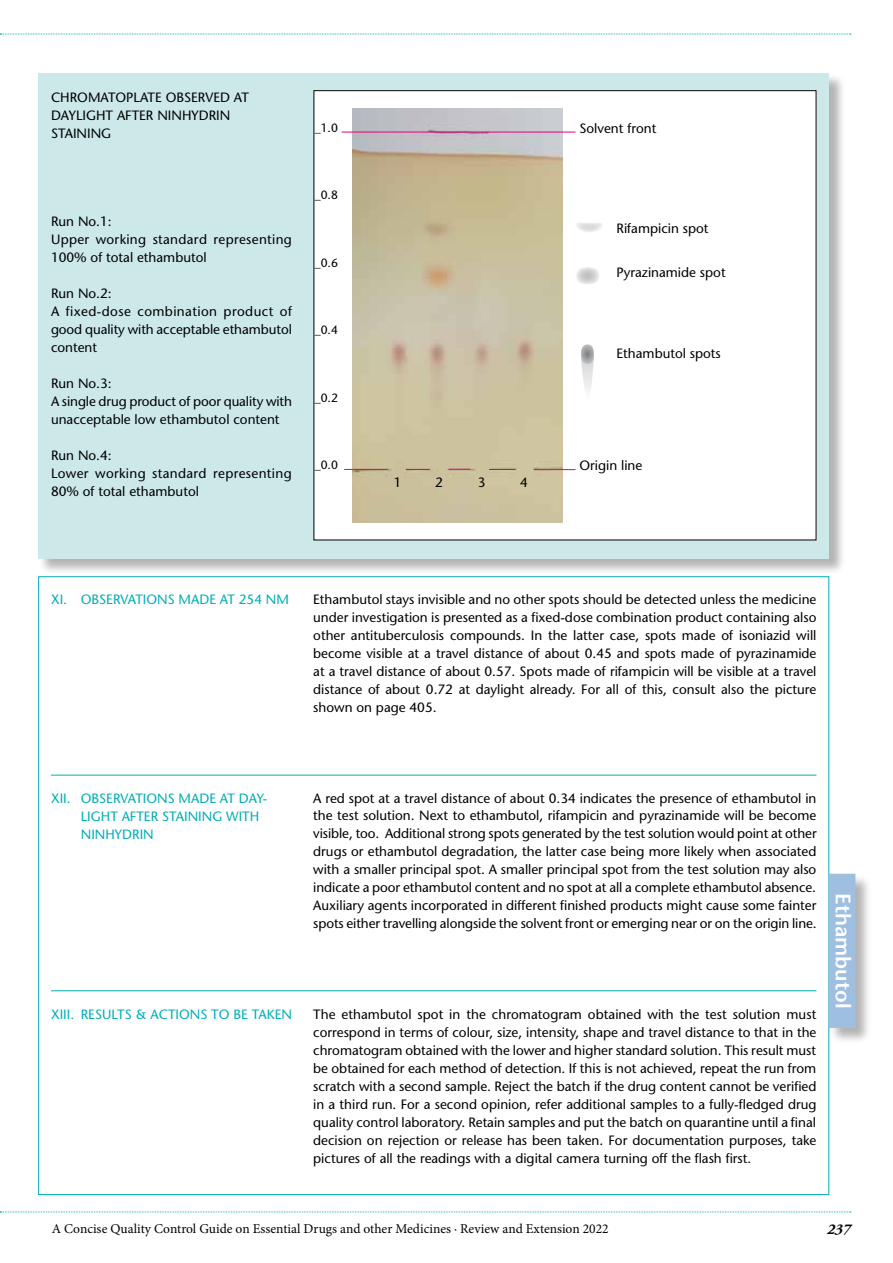
<style>
.page{position:relative;width:893px;height:1263px;background:#fff}
.page>*{position:absolute;margin:0;border:0;box-sizing:border-box;transform-origin:0 0}
.t1{font:600 21px "Stone Sans";color:#fff}
.t2{font:italic 700 15px "Adobe Garamond Pro";color:#000}
.t3{font:13.5px/18px "Stone Sans";color:#000;text-align:justify}
.t4{font:13.5px/18px "Stone Sans";letter-spacing:.025em;color:#000}
.t5{font:13.5px/18px "Stone Sans";color:#00acb6}
.t6{font:13.5px "Minion Pro";color:#000}
.t7{font:12px "Stone Sans";color:#000}
.s1{color:#fff}
</style>
<div class="page">
<div style="left:39px;top:73px;width:807px;height:502px;background:#000;opacity:.3"></div>
<div style="left:38px;top:73px;width:791px;height:485px;background:#cde8e9"></div>
<svg style="left:0;top:34px;width:851px;height:1px"></svg>
<svg style="left:0;top:1211px;width:851px;height:1px"></svg>
<div style="left:829px;top:874px;width:43px;height:171px;background:#000;opacity:.3"></div>
<div style="left:828px;top:874px;width:27px;height:154px;background:#9fbfe1"></div>
<hr style="left:51px;top:775px;width:765px;height:1px;background:#00acb6">
<hr style="left:51px;top:990px;width:765px;height:1px;background:#00acb6">
<div style="left:314px;top:91px;width:502px;height:449px;background:#fff"></div>
<img style="left:352px;top:108px;width:211px;height:414px">
<hr style="left:342px;top:132px;width:233px;height:1px;background:#e2007a">
<hr style="left:344px;top:469px;width:44px;height:1px;background:#e2007a">
<svg style="left:449px;top:468px;width:27px;height:2px"></svg>
<svg style="left:489px;top:468px;width:31px;height:2px"></svg>
<svg style="left:406px;top:468px;width:29px;height:2px"></svg>
<hr style="left:534px;top:469px;width:41px;height:1px;background:#e2007a">
<svg style="left:581px;top:345px;width:13px;height:46px"></svg>
<svg style="left:576px;top:223px;width:26px;height:9px"></svg>
<svg style="left:576px;top:267px;width:24px;height:17px"></svg>
<p class="t3" style="left:51px;top:88px;width:19px">Chromatoplate</p>
<p class="t3" style="left:166px;top:88px;width:9px">observed</p>
<p class="t3" style="left:234px;top:88px;width:9px">at</p>
<p class="t3" style="left:51px;top:106px;width:9px">daylight</p>
<p class="t3" style="left:117px;top:106px;width:9px">after</p>
<p class="t3" style="left:157px;top:106px;width:9px">ninhydrin</p>
<p class="t3" style="left:51px;top:124px;width:9px">staining</p>
<p class="t4" style="left:51px;top:213px;width:242px">Run No.1:<br>Upper working standard representing<br>100% of total ethambutol</p>
<p class="t3" style="left:51px;top:285px;width:243px;text-align:left">Run No.2:<br>A fixed-dose combination product of good quality with acceptable ethambutol content</p>
<p class="t3" style="left:51px;top:375px;width:242px;text-align:left">Run No.3:<br>A single drug product of poor quality with unacceptable low ethambutol content</p>
<p class="t4" style="left:51px;top:447px;width:242px">Run No.4:<br>Lower working standard representing<br>80% of total ethambutol</p>
<p class="t7" style="left:315px;top:121px;width:25px">_1.0</p>
<p class="t7" style="left:315px;top:188px;width:25px">_0.8</p>
<p class="t7" style="left:315px;top:256px;width:25px">_0.6</p>
<p class="t7" style="left:315px;top:323px;width:25px">_0.4</p>
<p class="t7" style="left:315px;top:391px;width:25px">_0.2</p>
<p class="t7" style="left:315px;top:458px;width:25px">_0.0</p>
<p class="t3" style="left:394px;top:473px;width:18px">1<span class="s1">1</span></p>
<p class="t3" style="left:435px;top:473px;width:12px">2<span class="s1">2</span></p>
<p class="t3" style="left:478px;top:473px;width:14px">3<span class="s1">3</span></p>
<p class="t3" style="left:520px;top:473px;width:15px">4<span class="s1">4</span></p>
<p class="t3" style="left:579px;top:119px;width:78px">Solvent front</p>
<p class="t3" style="left:617px;top:219px;width:93px">Rifampicin spot</p>
<p class="t3" style="left:617px;top:263px;width:111px">Pyrazinamide spot</p>
<p class="t3" style="left:617px;top:345px;width:106px">Ethambutol spots</p>
<p class="t3" style="left:579px;top:456px;width:64px">Origin line</p>
<p class="t5" style="left:51px;top:591px;width:49px">XI. Observations</p>
<p class="t5" style="left:179px;top:591px;width:10px">made</p>
<p class="t5" style="left:220px;top:591px;width:58px">at 254 nm</p>
<p class="t3" style="left:313px;top:591px;width:505px">Ethambutol stays invisible and no other spots should be detected unless the medicine under investigation is presented as a fixed-dose combination product containing also other antituberculosis compounds. In the latter case, spots made of isoniazid will become visible at a travel distance of about 0.45 and spots made of pyrazinamide at a travel distance of about 0.57. Spots made of rifampicin will be visible at a travel distance of about 0.72 at daylight already. For all of this, consult also the picture shown on page 405.</p>
<p class="t5" style="left:81px;top:789px;width:188px;text-indent:-30px">XII. OBSERVATIONS MADE AT DAY-<br>LIGHT AFTER STAINING WITH<br>NINHYDRIN</p>
<p class="t3" style="left:313px;top:789px;width:505px">A red spot at a travel distance of about 0.34 indicates the presence of ethambutol in the test solution. Next to ethambutol, rifampicin and pyrazinamide will be become visible, too. Additional strong spots generated by the test solution would point at other drugs or ethambutol degradation, the latter case being more likely when associated with a smaller principal spot. A smaller principal spot from the test solution may also indicate a poor ethambutol content and no spot at all a complete ethambutol absence.<br>Auxiliary agents incorporated in different finished products might cause some fainter spots either travelling alongside the solvent front or emerging near or on the origin line.</p>
<p class="t5" style="left:51px;top:1005px;width:46px">XIII. Results</p>
<p class="t5" style="left:136px;top:1005px;width:32px">&amp; Actions</p>
<p class="t5" style="left:211px;top:1005px;width:50px">tobetaken</p>
<p class="t3" style="left:313px;top:1005px;width:505px">The ethambutol spot in the chromatogram obtained with the test solution must correspond in terms of colour, size, intensity, shape and travel distance to that in the chromatogram obtained with the lower and higher standard solution. This result must be obtained for each method of detection. If this is not achieved, repeat the run from scratch with a second sample. Reject the batch if the drug content cannot be verified in a third run. For a second opinion, refer additional samples to a fully-fledged drug quality control laboratory. Retain samples and put the batch on quarantine until a final decision on rejection or release has been taken. For documentation purposes, take pictures of all the readings with a digital camera turning off the flash first.</p>
<h1 class="t1" style="left:856px;top:893px;width:117px;rotate:90deg">Ethambutol</h1>
<p class="t6" style="left:52px;top:1219px;width:558px">A Concise Quality Control Guide on Essential Drugs and other Medicines · Review and Extension 2022</p>
<p class="t2" style="left:827px;top:1220px;width:25px">237</p>
</div>
